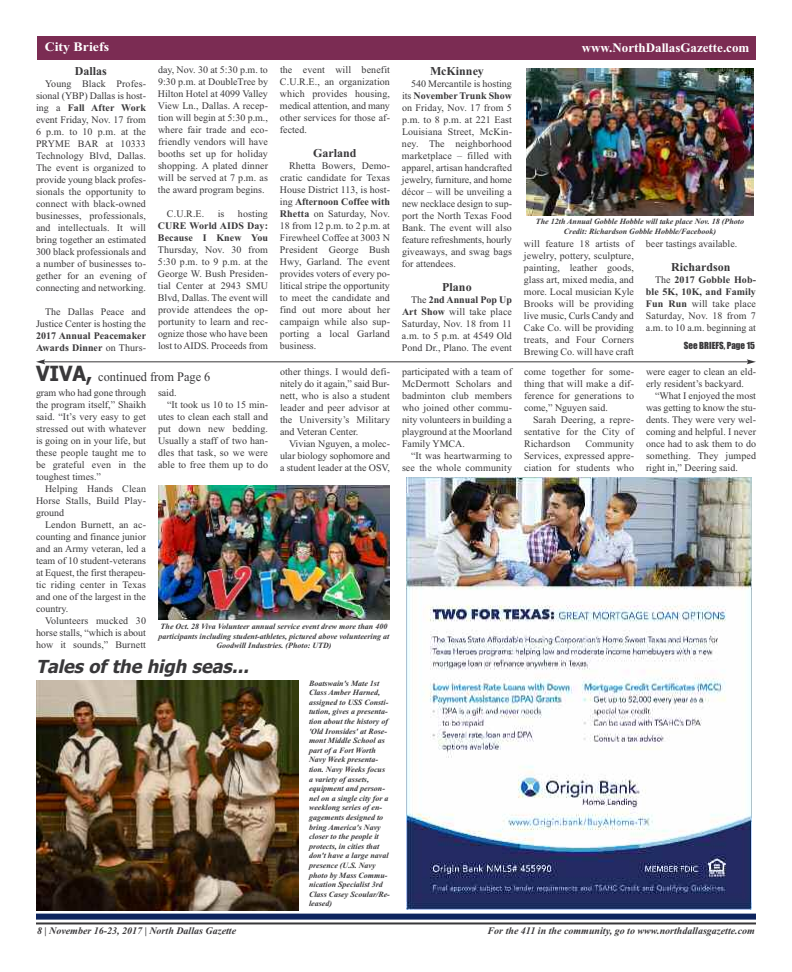
<style>
.page{position:relative;width:792px;height:972px;background:#fff}
.page>*{position:absolute;margin:0;border:0;box-sizing:border-box;transform-origin:0 0}
.t1{font:italic 700 18px "Tahoma";color:#39383a}
.t2{font:700 13px "Times New Roman";color:#fff}
.t3{font:13px "Times New Roman";color:#39383a;scale:.95 1}
.t4{font:700 13px "Times New Roman";color:#fff;scale:1.07 1}
.t5{font:700 12px "Times New Roman";color:#39383a}
.t6{font:10px/12px "Times New Roman";letter-spacing:.005em;color:#39383a;text-align:justify}
.t7{font:italic 700 10px "Times New Roman";color:#39383a}
.t8{font:700 10px/12px "Times New Roman";letter-spacing:.01em;color:#39383a}
.t9{font:9px "Impact";color:#39383a}
.t10{font:italic 700 8px/9.6px "Times New Roman";color:#39383a;text-align:center}
.s1{font-weight:700}
.s2{font-weight:400}
.s3{font-family:"Tahoma";font-weight:700;font-size:21px}
</style>
<div class="page">
<div style="left:37px;top:36px;width:719px;height:24px;background:#7b2c53"></div>
<hr style="left:36px;top:922px;width:720px;height:2px;background:#39383a">
<div style="left:36px;top:914px;width:720px;height:6px;background:#0d245e"></div>
<hr style="left:44px;top:361px;width:704px;height:1px;background:#39383a">
<svg style="left:36px;top:359px;width:9px;height:5px"></svg>
<svg style="left:747px;top:359px;width:9px;height:5px"></svg>
<img style="left:36px;top:681px;width:262px;height:230px">
<img style="left:406px;top:478px;width:346px;height:432px">
<img style="left:159px;top:485px;width:230px;height:135px">
<img style="left:526px;top:69px;width:228px;height:146px">
<h2 class="t4" style="left:45px;top:39px;width:62px">City Briefs</h2>
<p class="t5" style="left:75px;top:63px;width:34px">Dallas</p>
<p class="t6" style="left:36px;top:77px;width:112px;text-indent:9px">Young Black Profes&shy;sional (YBP) Dallas is host&shy;ing a <span class="s1">Fall After Work </span>event Friday, Nov. 17 from 6 p.m. to 10 p.m. at the PRYME BAR at 10333<br>Technology Blvd, Dallas.<br>The event is organized to provide young black profes&shy;sionals the opportunity to connect with black-owned businesses, professionals, and intellectuals. It will bring together an estimated 300 black professionals and a number of businesses to&shy;gether for an evening of connecting and networking.</p>
<p class="t6" style="left:36px;top:305px;width:112px;text-align:right">The Dallas Peace and<br>Justice Center is hosting the</p>
<p class="t8" style="left:36px;top:329px;width:112px">2017 Annual Peacemaker<br>Awards Dinner <span class="s2">on Thurs-</span></p>
<p class="t6" style="left:158px;top:64px;width:112px">day, Nov. 30 at 5:30 p.m. to 9:30 p.m. at DoubleTree by Hilton Hotel at 4099 Valley View Ln., Dallas. A recep&shy;tion will begin at 5:30 p.m., where fair trade and eco&shy;friendly vendors will have booths set up for holiday shopping. A plated dinner will be served at 7 p.m. as the award program begins.</p>
<p class="t6" style="left:167px;top:208px;width:39px">C.U.R.E.</p>
<p class="t6" style="left:218px;top:208px;width:8px">is</p>
<p class="t6" style="left:238px;top:208px;width:32px">hosting</p>
<p class="t8" style="left:158px;top:220px;width:111px">CURE World AIDS Day:<br>Because I Knew You</p>
<p class="t6" style="left:158px;top:244px;width:112px">Thursday, Nov. 30 from 5:30 p.m. to 9 p.m. at the George W. Bush Presiden&shy;tial Center at 2943 SMU Blvd, Dallas. The event will provide attendees the op&shy;portunity to learn and rec&shy;ognize those who have been lost to AIDS. Proceeds from</p>
<p class="t6" style="left:280px;top:64px;width:112px">the event will benefit C.U.R.E., an organization which provides housing, medical attention, and many other services for those af&shy;fected.</p>
<p class="t5" style="left:313px;top:146px;width:45px">Garland</p>
<p class="t6" style="left:280px;top:160px;width:112px;text-indent:9px">Rhetta Bowers, Demo&shy;cratic candidate for Texas House District 113, is host&shy;ing <span class="s1">Afternoon Coffee with Rhetta</span> on Saturday, Nov.<br>18 from 12 p.m. to 2 p.m. at Firewheel Coffee at 3003 N President George Bush Hwy, Garland. The event provides voters of every po&shy;litical stripe the opportunity to meet the candidate and find out more about her campaign while also sup&shy;porting a local Garland business.</p>
<h2 class="t3" style="left:36px;top:369px;width:185px"><span class="s3">VIVA,</span> continued from Page 6</h2>
<p class="t6" style="left:280px;top:366px;width:112px">other things. I would defi&shy;nitely do it again,” said Bur&shy;nett, who is also a student leader and peer advisor at the University’s Military and Veteran Center.</p>
<p class="t6" style="left:280px;top:438px;width:112px;text-indent:9px">Vivian Nguyen, a molec&shy;ular biology sophomore and a student leader at the OSV,</p>
<p class="t6" style="left:36px;top:386px;width:112px">gram who had gone through the program itself,” Shaikh said. “It’s very easy to get stressed out with whatever is going on in your life, but these people taught me to be grateful even in the toughest times.”</p>
<p class="t6" style="left:36px;top:482px;width:112px;text-indent:9px">Helping Hands Clean Horse Stalls, Build Play&shy;ground</p>
<p class="t6" style="left:36px;top:518px;width:112px;text-indent:9px">Lendon Burnett, an ac&shy;counting and finance junior and an Army veteran, led a team of 10 student-veterans at Equest, the first therapeu&shy;tic riding center in Texas and one of the largest in the country.</p>
<p class="t6" style="left:36px;top:614px;width:112px;text-indent:9px">Volunteers mucked 30 horse stalls, “which is about how it sounds,” Burnett</p>
<p class="t6" style="left:158px;top:386px;width:20px">said.</p>
<p class="t6" style="left:167px;top:398px;width:103px">“It took us 10 to 15 min-</p>
<p class="t6" style="left:158px;top:410px;width:112px">utes to clean each stall and</p>
<p class="t6" style="left:158px;top:422px;width:112px">put down new bedding.</p>
<p class="t6" style="left:158px;top:434px;width:112px">Usually a staff of two han-</p>
<p class="t6" style="left:158px;top:446px;width:112px">dles that task, so we were</p>
<p class="t6" style="left:158px;top:458px;width:112px">able to free them up to do</p>
<p class="t10" style="left:159px;top:621px;width:232px">The Oct. 28 Viva Volunteer annual service event drew more than 400 participants including student-athletes, pictured above volunteering at<br>Goodwill Industries. (Photo: UTD)</p>
<h1 class="t1" style="left:36px;top:656px;width:219px">Tales of the high seas...</h1>
<p class="t7" style="left:37px;top:925px;width:201px">8 | November 16-23, 2017 | North Dallas Gazette</p>
<p class="t10" style="left:309px;top:678px;width:82px;text-align:left">Boatswain's Mate 1st<br>Class Amber Harned, assigned to USS Consti&shy;tution, gives a presenta&shy;tion about the history of 'Old Ironsides' at Rose&shy;mont Middle School as part of a Fort Worth<br>Navy Week presenta&shy;tion. Navy Weeks focus a variety of assets, equipment and person&shy;nel on a single city for a weeklong series of en&shy;gagements designed to bring America's Navy closer to the people it protects, in cities that don't have a large naval presence (U.S. Navy photo by Mass Commu&shy;nication Specialist 3rd<br>Class Casey Scoular/Re&shy;leased)</p>
<p class="t5" style="left:430px;top:63px;width:55px">McKinney</p>
<p class="t6" style="left:402px;top:77px;width:112px;text-indent:9px">540 Mercantile is hosting its <span class="s1">November Trunk Show </span>on Friday, Nov. 17 from 5 p.m. to 8 p.m. at 221 East Louisiana Street, McKin&shy;ney. The neighborhood marketplace – filled with apparel, artisan handcrafted jewelry, furniture, and home décor – will be unveiling a new necklace design to sup&shy;port the North Texas Food Bank. The event will also feature refreshments, hourly giveaways, and swag bags for attendees.</p>
<p class="t5" style="left:442px;top:279px;width:31px">Plano</p>
<p class="t6" style="left:402px;top:293px;width:112px;text-indent:9px">The <span class="s1">2nd Annual Pop Up Art Show</span> will take place Saturday, Nov. 18 from 11 a.m. to 5 p.m. at 4549 Old Pond Dr., Plano. The event</p>
<p class="t6" style="left:402px;top:366px;width:112px">participated with a team of McDermott Scholars and badminton club members who joined other commu&shy;nity volunteers in building a playground at the Moorland Family YMCA.</p>
<p class="t6" style="left:402px;top:450px;width:112px;text-align:right">“It was heartwarming to see the whole community</p>
<h2 class="t2" style="left:582px;top:40px;width:169px">www.NorthDallasGazette.com</h2>
<p class="t10" style="left:536px;top:217px;width:210px">The 12th Annual Gobble Hobble will take place Nov. 18 (Photo<br>Credit: Richardson Gobble Hobble/Facebook)</p>
<p class="t6" style="left:524px;top:237px;width:112px">will feature 18 artists of jewelry, pottery, sculpture, painting, leather goods, glass art, mixed media, and more. Local musician Kyle Brooks will be providing live music, Curls Candy and Cake Co. will be providing treats, and Four Corners Brewing Co. will have craft</p>
<p class="t6" style="left:646px;top:237px;width:93px">beer tastings available.</p>
<p class="t5" style="left:671px;top:260px;width:61px">Richardson</p>
<p class="t6" style="left:646px;top:273px;width:112px;text-indent:9px">The <span class="s1">2017 Gobble Hob&shy;ble 5K, 10K, and Family Fun Run</span> will take place Saturday, Nov. 18 from 7 a.m. to 10 a.m. beginning at</p>
<p class="t9" style="left:684px;top:341px;width:73px">See BRIEFS, Page 15</p>
<p class="t6" style="left:524px;top:366px;width:112px">come together for some&shy;thing that will make a dif&shy;ference for generations to come,” Nguyen said.</p>
<p class="t6" style="left:524px;top:414px;width:112px;text-indent:9px">Sarah Deering, a repre&shy;sentative for the City of Richardson</p>
<p class="t6" style="left:524px;top:438px;width:112px;text-indent:61px">Community Services, expressed appre&shy;ciation for students who</p>
<p class="t6" style="left:646px;top:366px;width:112px">were eager to clean an eld&shy;erly resident’s backyard.</p>
<p class="t6" style="left:646px;top:390px;width:112px;text-indent:9px">“What I enjoyed the most was getting to know the stu&shy;dents. They were very wel&shy;coming and helpful. I never once had to ask them to do something. They jumped right in,” Deering said.</p>
<p class="t7" style="left:488px;top:925px;width:269px">For the 411 in the community, go to www.northdallasgazette.com</p>
</div>
